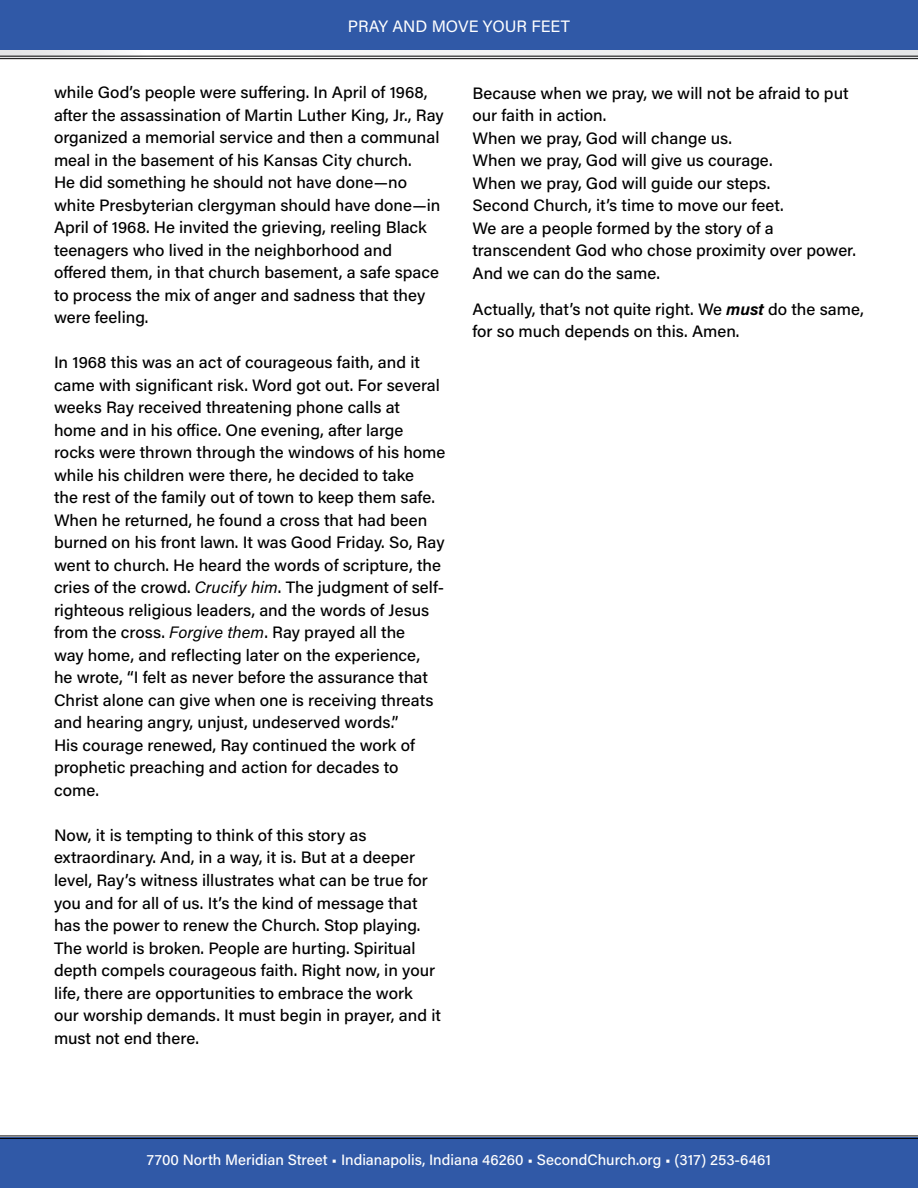
<style>
.page{position:relative;width:918px;height:1188px;background:#fff}
.page>*{position:absolute;margin:0;border:0;box-sizing:border-box;transform-origin:0 0}
.t1{font:500 16.5px/22.5px "Acumin Pro";color:#000}
.t2{font:16.5px "Acumin Variable Concept";color:#fff}
.t3{font:15px "Acumin Variable Concept";color:#fff}
.s1{font-weight:400;font-style:italic}
.s2{font-weight:700;font-style:italic}
</style>
<div class="page">
<svg style="left:0;top:1135px;width:918px;height:3px;background:#637088"></svg>
<div style="left:0;top:1138px;width:918px;height:50px;background:#3059a7"></div>
<svg style="left:0;top:56px;width:918px;height:3px"></svg>
<svg style="left:0;top:50px;width:918px;height:6px"></svg>
<div style="left:0;top:0;width:918px;height:50px;background:#3059a7"></div>
<p class="t2" style="left:348px;top:15px;width:224px">PRAY AND MOVE YOUR FEET</p>
<p class="t1" style="left:54px;top:81px;width:391px">while God’s people were suffering. In April of 1968, after the assassination of Martin Luther King, Jr., Ray organized a memorial service and then a communal meal in the basement of his Kansas City church.<br>He did something he should not have done—no white Presbyterian clergyman should have done—in April of 1968. He invited the grieving, reeling Black teenagers who lived in the neighborhood and offered them, in that church basement, a safe space to process the mix of anger and sadness that they were feeling.</p>
<p class="t1" style="left:54px;top:351px;width:393px">In 1968 this was an act of courageous faith, and it came with significant risk. Word got out. For several weeks Ray received threatening phone calls at home and in his office. One evening, after large rocks were thrown through the windows of his home while his children were there, he decided to take<br>the rest of the family out of town to keep them safe.<br>When he returned, he found a cross that had been burned on his front lawn. It was Good Friday. So, Ray went to church. He heard the words of scripture, the cries of the crowd. <span class="s1">Crucify him</span>. The judgment of self&shy;righteous religious leaders, and the words of Jesus from the cross. <span class="s1">Forgive them</span>. Ray prayed all the<br>way home, and reflecting later on the experience,<br>he wrote, “I felt as never before the assurance that Christ alone can give when one is receiving threats and hearing angry, unjust, undeserved words.”<br>His courage renewed, Ray continued the work of prophetic preaching and action for decades to come.</p>
<p class="t1" style="left:54px;top:823px;width:389px">Now, it is tempting to think of this story as extraordinary. And, in a way, it is. But at a deeper level, Ray’s witness illustrates what can be true for you and for all of us. It’s the kind of message that has the power to renew the Church. Stop playing.<br>The world is broken. People are hurting. Spiritual depth compels courageous faith. Right now, in your life, there are opportunities to embrace the work our worship demands. It must begin in prayer, and it must not end there.</p>
<p class="t1" style="left:472px;top:81px;width:385px">Because when we pray, we will not be afraid to put our faith in action.<br>When we pray, God will change us.<br>When we pray, God will give us courage.<br>When we pray, God will guide our steps.<br>Second Church, it’s time to move our feet.<br>We are a people formed by the story of a transcendent God who chose proximity over power.<br>And we can do the same.</p>
<p class="t1" style="left:472px;top:297px;width:393px">Actually, that’s not quite right. We <span class="s2">must</span> do the same, for so much depends on this. Amen.</p>
<p class="t3" style="left:147px;top:1150px;width:626px">7700 North Meridian Street • Indianapolis, Indiana 46260 • SecondChurch.org • (317) 253-6461</p>
</div>
